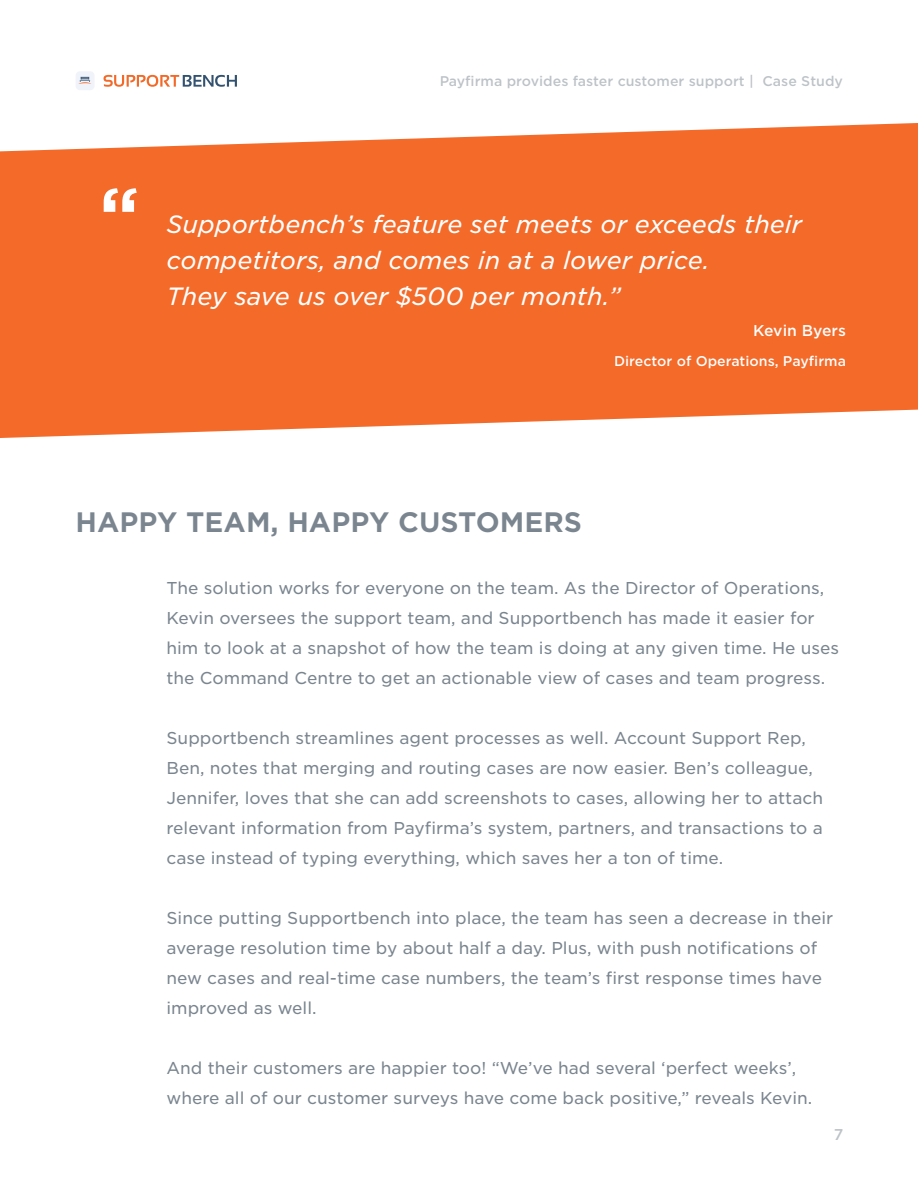
<style>
.page{position:relative;width:918px;height:1188px;background:#fff}
.page>*{position:absolute;margin:0;border:0;box-sizing:border-box;transform-origin:0 0}
.t1{font:700 72px "Gotham S Sm";color:#fff}
.t2{font:700 27px "Gotham S Sm";color:#7a858f}
.t3{font:italic 24px/36px "Gotham S Sm";color:#fff}
.t4{font:16.5px/30px "Gotham S Sm";color:#7a858f}
.t5{font:500 15px "Gotham S Sm";letter-spacing:-.005em;color:#fff}
.t6{font:500 15px "Gotham S Sm";color:#7a858f}
.t7{font:500 13.5px "Gotham S Sm";color:#7a858f}
.t8{font:500 13.5px "Gotham S Sm";color:#fff}
</style>
<div class="page">
<svg style="left:104px;top:75px;width:133px;height:12px"></svg>
<div style="left:76px;top:71px;width:19px;height:19px;background:#f0f3fa;border-radius:4px"></div>
<svg style="left:78px;top:77px;width:13px;height:7px"></svg>
<svg style="left:0;top:123px;width:918px;height:315px;background:#f4773c"></svg>
<p class="t7" style="left:439px;top:75px;width:405px">Payfirma provides faster customer support | Case Study</p>
<h1 class="t1" style="left:99px;top:183px;width:42px">“</h1>
<h3 class="t3" style="left:166px;top:208px;width:637px">Supportbench’s feature set meets or exceeds their competitors, and comes in at a lower price.<br>They save us over $500 per month.”</h3>
<p class="t5" style="left:753px;top:323px;width:94px">Kevin Byers</p>
<p class="t8" style="left:614px;top:355px;width:233px">Director of Operations, Payfirma</p>
<h2 class="t2" style="left:76px;top:510px;width:508px">HAPPY TEAM, HAPPY CUSTOMERS</h2>
<p class="t4" style="left:166px;top:574px;width:674px">The solution works for everyone on the team. As the Director of Operations, Kevin oversees the support team, and Supportbench has made it easier for him to look at a snapshot of how the team is doing at any given time. He uses the Command Centre to get an actionable view of cases and team progress.</p>
<p class="t4" style="left:166px;top:724px;width:658px">Supportbench streamlines agent processes as well. Account Support Rep, Ben, notes that merging and routing cases are now easier. Ben’s colleague, Jennifer, loves that she can add screenshots to cases, allowing her to attach relevant information from Payfirma’s system, partners, and transactions to a case instead of typing everything, which saves her a ton of time.</p>
<p class="t4" style="left:166px;top:904px;width:668px">Since putting Supportbench into place, the team has seen a decrease in their average resolution time by about half a day. Plus, with push notifications of new cases and real-time case numbers, the team’s first response times have improved as well.</p>
<p class="t4" style="left:166px;top:1054px;width:647px">And their customers are happier too! “We’ve had several ‘perfect weeks’, where all of our customer surveys have come back positive,” reveals Kevin.</p>
<p class="t6" style="left:833px;top:1128px;width:11px">7</p>
</div>
